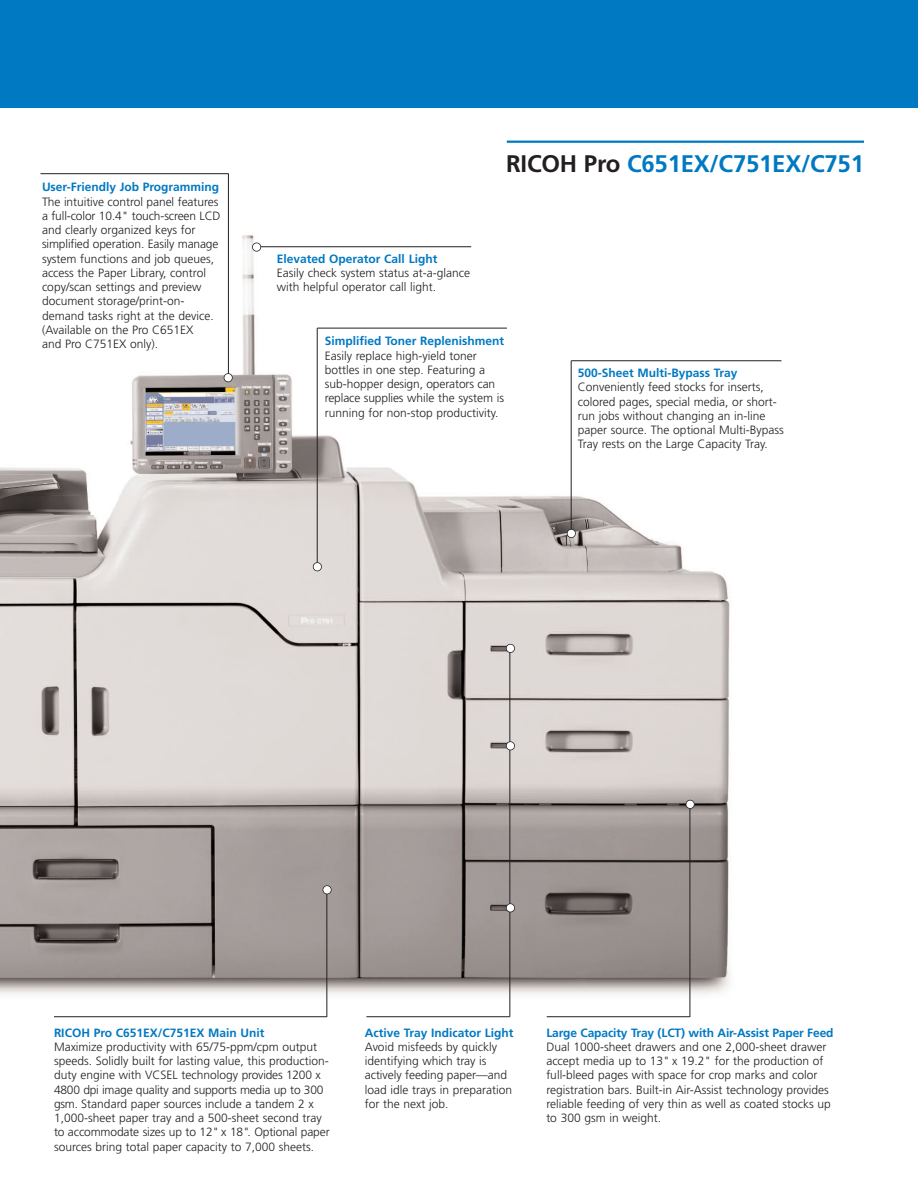
<style>
.page{position:relative;width:918px;height:1188px;background:#fff}
.page>*{position:absolute;margin:0;border:0;box-sizing:border-box;transform-origin:0 0}
.t1{font:700 24px "Frutiger";letter-spacing:-.01em;color:#0079c2}
.t2{font:300 12px/14.2px "Frutiger";color:#231f20}
.t3{font:700 12px "Frutiger";color:#0079c2}
.s1{color:#231f20}
</style>
<div class="page">
<img style="left:0;top:216px;width:753px;height:802px">
<div style="left:0;top:0;width:918px;height:108px;background:#0079c2"></div>
<hr style="left:507px;top:141px;width:357px;height:2px;background:#0079c2">
<hr style="left:571px;top:361px;width:210px;height:1px;background:#231f20">
<hr style="left:256px;top:246px;width:215px;height:1px;background:#231f20">
<div style="left:252px;top:243px;width:9px;height:8px;background:#fff;border-radius:50%"></div>
<div style="left:252px;top:243px;width:9px;height:9px;border:2px solid #231f20;border-radius:50%"></div>
<hr style="left:571px;top:361px;width:1px;height:173px;background:#231f20">
<div style="left:567px;top:529px;width:8px;height:9px;background:#fff;border-radius:50%"></div>
<div style="left:567px;top:529px;width:9px;height:9px;border:2px solid #231f20;border-radius:50%"></div>
<hr style="left:317px;top:328px;width:190px;height:1px;background:#231f20">
<hr style="left:317px;top:328px;width:1px;height:238px;background:#231f20">
<div style="left:313px;top:563px;width:9px;height:8px;background:#fff;border-radius:50%"></div>
<div style="left:313px;top:562px;width:9px;height:9px;border:2px solid #231f20;border-radius:50%"></div>
<hr style="left:40px;top:173px;width:189px;height:1px;background:#231f20">
<hr style="left:228px;top:174px;width:1px;height:203px;background:#231f20">
<div style="left:224px;top:374px;width:8px;height:8px;background:#fff;border-radius:50%"></div>
<div style="left:224px;top:373px;width:9px;height:9px;border:2px solid #231f20;border-radius:50%"></div>
<hr style="left:54px;top:1016px;width:273px;height:1px;background:#231f20">
<hr style="left:327px;top:889px;width:1px;height:128px;background:#231f20">
<div style="left:323px;top:886px;width:8px;height:8px;background:#fff;border-radius:50%"></div>
<div style="left:323px;top:885px;width:9px;height:9px;border:2px solid #231f20;border-radius:50%"></div>
<hr style="left:366px;top:1016px;width:144px;height:1px;background:#231f20">
<hr style="left:510px;top:650px;width:1px;height:367px;background:#231f20">
<hr style="left:547px;top:1016px;width:143px;height:1px;background:#231f20">
<hr style="left:690px;top:805px;width:1px;height:212px;background:#231f20">
<div style="left:686px;top:800px;width:8px;height:8px;background:#fff;border-radius:50%"></div>
<div style="left:686px;top:800px;width:9px;height:9px;border:2px solid #231f20;border-radius:50%"></div>
<div style="left:506px;top:742px;width:9px;height:8px;background:#fff;border-radius:50%"></div>
<div style="left:506px;top:741px;width:9px;height:9px;border:2px solid #231f20;border-radius:50%"></div>
<div style="left:506px;top:644px;width:9px;height:9px;background:#fff;border-radius:50%"></div>
<div style="left:506px;top:644px;width:9px;height:9px;border:2px solid #231f20;border-radius:50%"></div>
<div style="left:506px;top:904px;width:9px;height:8px;background:#fff;border-radius:50%"></div>
<div style="left:506px;top:903px;width:9px;height:9px;border:2px solid #231f20;border-radius:50%"></div>
<p class="t3" style="left:42px;top:182px;width:179px">User-Friendly Job Programming</p>
<p class="t2" style="left:42px;top:195px;width:180px">The intuitive control panel features a full-color 10.4" touch-screen LCD and clearly organized keys for simplified operation. Easily manage system functions and job queues, access the Paper Library, control copy/scan settings and preview document storage/print-on&shy;demand tasks right at the device. (Available on the Pro C651EX<br>and Pro C751EX only).</p>
<p class="t3" style="left:277px;top:254px;width:162px">Elevated Operator Call Light</p>
<p class="t2" style="left:277px;top:266px;width:195px">Easily check system status at-a-glance with helpful operator call light.</p>
<h1 class="t1" style="left:506px;top:154px;width:359px"><span class="s1">RICOH Pro</span> C651EX/C751EX/C751</h1>
<p class="t3" style="left:325px;top:336px;width:181px">Simplified Toner Replenishment</p>
<p class="t2" style="left:325px;top:349px;width:181px">Easily replace high-yield toner bottles in one step. Featuring a sub-hopper design, operators can replace supplies while the system is running for non-stop productivity.</p>
<p class="t3" style="left:578px;top:368px;width:161px">500-Sheet Multi-Bypass Tray</p>
<p class="t2" style="left:578px;top:381px;width:207px">Conveniently feed stocks for inserts, colored pages, special media, or short&shy;run jobs without changing an in-line paper source. The optional Multi-Bypass Tray rests on the Large Capacity Tray.</p>
<p class="t3" style="left:54px;top:1028px;width:212px">RICOH Pro C651EX/C751EX Main Unit</p>
<p class="t2" style="left:54px;top:1040px;width:277px">Maximize productivity with 65/75-ppm/cpm output speeds. Solidly built for lasting value, this production&shy;duty engine with VCSEL technology provides 1200 x 4800 dpi image quality and supports media up to 300 gsm. Standard paper sources include a tandem 2 x 1,000-sheet paper tray and a 500-sheet second tray to accommodate sizes up to 12" x 18". Optional paper sources bring total paper capacity to 7,000 sheets.</p>
<p class="t3" style="left:365px;top:1028px;width:150px">Active Tray Indicator Light</p>
<p class="t2" style="left:365px;top:1040px;width:149px">Avoid misfeeds by quickly identifying which tray is actively feeding paper—and load idle trays in preparation for the next job.</p>
<p class="t3" style="left:546px;top:1028px;width:289px">Large Capacity Tray (LCT) with Air-Assist Paper Feed</p>
<p class="t2" style="left:546px;top:1040px;width:286px">Dual 1000-sheet drawers and one 2,000-sheet drawer accept media up to 13" x 19.2" for the production of full-bleed pages with space for crop marks and color registration bars. Built-in Air-Assist technology provides reliable feeding of very thin as well as coated stocks up to 300 gsm in weight.</p>
</div>
